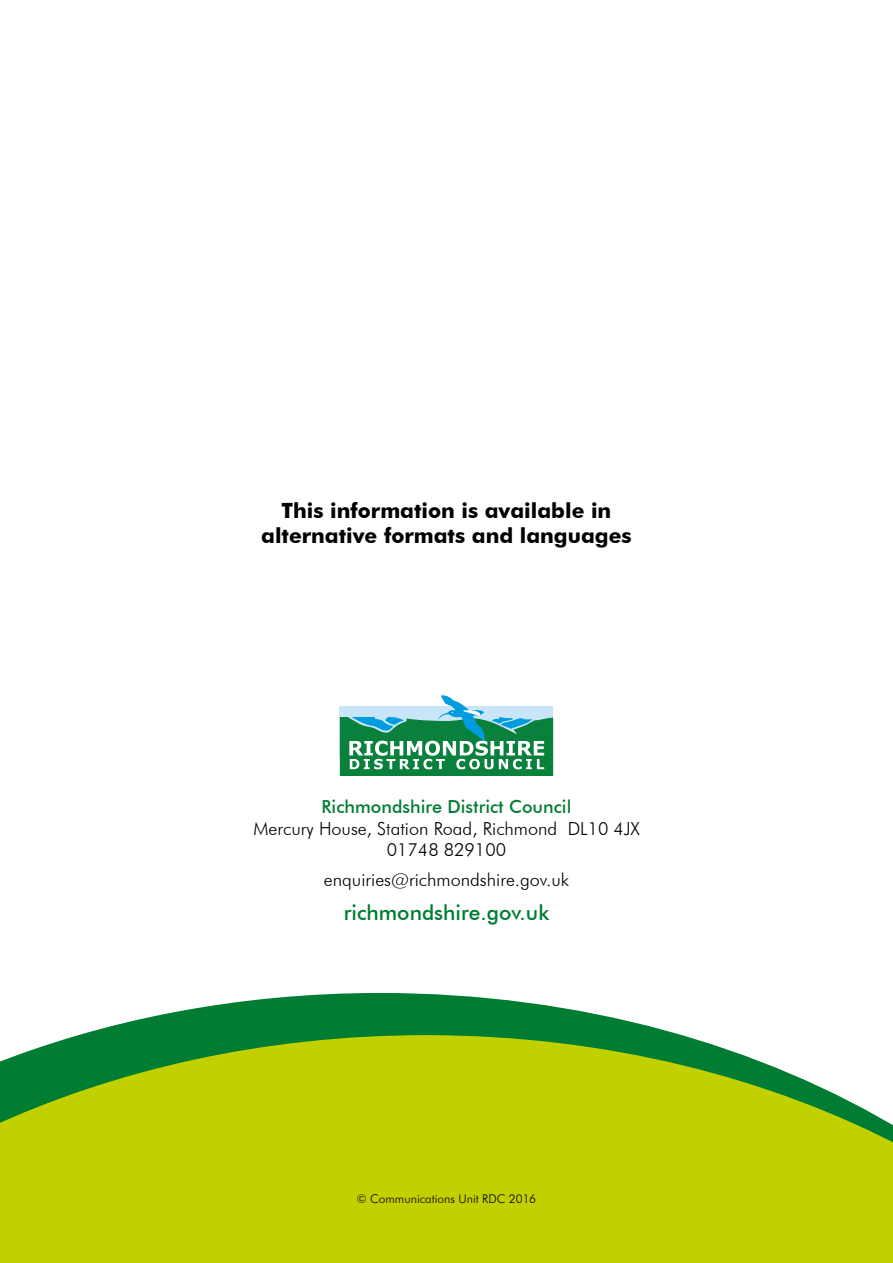
<style>
.page{position:relative;width:893px;height:1263px;background:#fff}
.page>*{position:absolute;margin:0;border:0;box-sizing:border-box;transform-origin:0 0}
.t1{font:700 21px/25.2px "Futura BT";color:#000;text-align:center}
.t2{font:500 21px "Futura BT";color:#007d32}
.t3{font:300 18px/21.6px "Futura BT";color:#000;text-align:center}
.t4{font:500 18px "Futura BT";color:#007d32}
.t5{font:300 12px "Futura BT";color:#000}
</style>
<div class="page">
<svg style="left:79px;top:993px;width:603px;height:42px;fill:#007d32"></svg>
<svg style="left:0;top:1035px;width:893px;height:151px;background:#aac818"></svg>
<div style="left:0;top:1186px;width:893px;height:77px;background:#c1d100"></div>
<svg style="left:340px;top:695px;width:213px;height:81px"></svg>
<p class="t1" style="left:261px;top:497px;width:372px">This information is available in alternative formats and languages</p>
<p class="t4" style="left:322px;top:796px;width:251px">Richmondshire District Council</p>
<p class="t3" style="left:254px;top:817px;width:387px">Mercury House, Station Road, Richmond DL10 4JX<br>01748 829100</p>
<p class="t3" style="left:324px;top:869px;width:247px">enquiries@richmondshire.gov.uk</p>
<p class="t2" style="left:344px;top:900px;width:207px">richmondshire.gov.uk</p>
<p class="t5" style="left:357px;top:1191px;width:181px">© Communications Unit RDC 2016</p>
</div>
